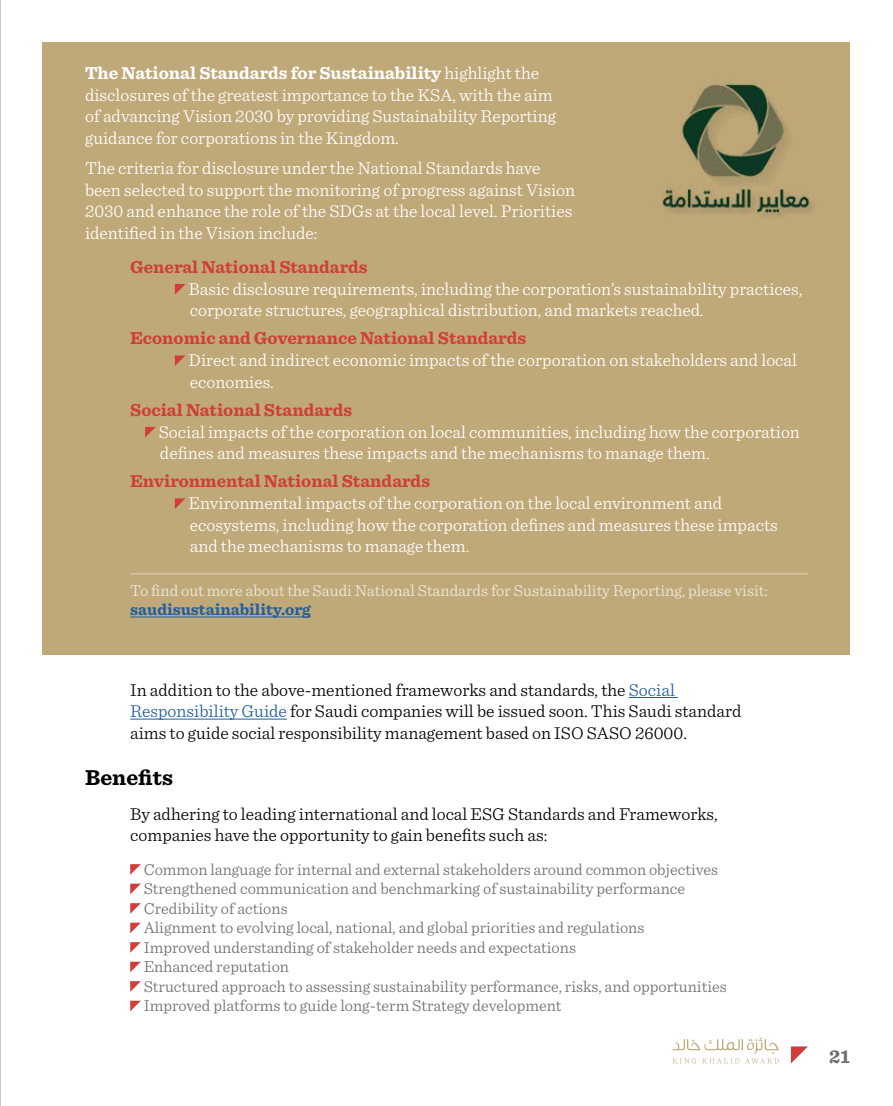
<style>
.page{position:relative;width:893px;height:1106px;background:#fff}
.page>*{position:absolute;margin:0;border:0;box-sizing:border-box;transform-origin:0 0}
.t1{font:700 22.5px "Sentinel";color:#000}
.t2{font:700 19.5px "Sentinel";color:#6d6e70}
.t3{font:300 18px/21.6px "Sentinel";color:#fff}
.t4{font:300 18px/21.6px "Sentinel";color:#000}
.t5{font:700 18px "Sentinel";color:#cf3e3b}
.t6{font:300 16.5px/19.5px "Sentinel";color:#6d6e70}
.t7{font:300 16.5px "Sentinel";color:#efeade}
.t8{font:700 16.5px "Sentinel";color:#215e9e}
.s1{font-weight:700}
.s2{color:#215e9e}
</style>
<div class="page">
<div style="left:43px;top:43px;width:807px;height:612px;background:#c0a979"></div>
<svg style="left:175px;top:284px;width:10px;height:11px"></svg>
<svg style="left:145px;top:427px;width:11px;height:10px"></svg>
<svg style="left:175px;top:355px;width:10px;height:11px"></svg>
<svg style="left:175px;top:498px;width:10px;height:11px"></svg>
<hr style="left:130px;top:616px;width:181px;height:1px;background:#215e9e">
<hr style="left:130px;top:573px;width:678px;height:1px;background:#dfd4bc">
<hr style="left:629px;top:697px;width:49px;height:1px;background:#215e9e">
<hr style="left:130px;top:718px;width:157px;height:1px;background:#215e9e">
<img style="left:662px;top:83px;width:152px;height:135px">
<svg style="left:130px;top:864px;width:11px;height:10px"></svg>
<svg style="left:130px;top:883px;width:11px;height:11px"></svg>
<svg style="left:130px;top:903px;width:11px;height:10px"></svg>
<svg style="left:130px;top:922px;width:11px;height:11px"></svg>
<svg style="left:130px;top:942px;width:11px;height:10px"></svg>
<svg style="left:130px;top:961px;width:11px;height:11px"></svg>
<svg style="left:130px;top:981px;width:11px;height:10px"></svg>
<svg style="left:130px;top:1000px;width:11px;height:11px"></svg>
<svg style="left:791px;top:1046px;width:17px;height:17px"></svg>
<svg style="left:672px;top:1037px;width:107px;height:26px"></svg>
<hr style="left:0;top:0;width:1px;height:1106px;background:#939598">
<p class="t3" style="left:85px;top:61px;width:473px"><span class="s1">The National Standards for Sustainability</span> highlight the disclosures of the greatest importance to the KSA, with the aim of advancing Vision 2030 by providing Sustainability Reporting guidance for corporations in the Kingdom.</p>
<p class="t3" style="left:85px;top:156px;width:492px">The criteria for disclosure under the National Standards have been selected to support the monitoring of progress against Vision 2030 and enhance the role of the SDGs at the local level. Priorities identified in the Vision include:</p>
<p class="t5" style="left:130px;top:253px;width:239px">General National Standards</p>
<p class="t3" style="left:189px;top:276px;width:615px">Basic disclosure requirements, including the corporation’s sustainability practices, corporate structures, geographical distribution, and markets reached.</p>
<p class="t5" style="left:130px;top:324px;width:397px">Economic and Governance National Standards</p>
<p class="t3" style="left:189px;top:348px;width:610px">Direct and indirect economic impacts of the corporation on stakeholders and local economies.</p>
<p class="t5" style="left:130px;top:396px;width:223px">Social National Standards</p>
<p class="t3" style="left:159px;top:419px;width:643px">Social impacts of the corporation on local communities, including how the corporation defines and measures these impacts and the mechanisms to manage them.</p>
<p class="t5" style="left:130px;top:467px;width:301px">Environmental National Standards</p>
<p class="t3" style="left:189px;top:491px;width:591px">Environmental impacts of the corporation on the local environment and ecosystems, including how the corporation defines and measures these impacts and the mechanisms to manage them.</p>
<p class="t7" style="left:130px;top:577px;width:639px">To find out more about the Saudi National Standards for Sustainability Reporting, please visit:</p>
<p class="t8" style="left:130px;top:597px;width:182px">saudisustainability.org</p>
<p class="t4" style="left:130px;top:677px;width:613px">In addition to the above-mentioned frameworks and standards, the <span class="s2">Social<br>Responsibility Guide</span> for Saudi companies will be issued soon. This Saudi standard aims to guide social responsibility management based on ISO SASO 26000.</p>
<p class="t1" style="left:85px;top:759px;width:89px">Benefits</p>
<p class="t4" style="left:130px;top:801px;width:589px">By adhering to leading international and local ESG Standards and Frameworks, companies have the opportunity to gain benefits such as:</p>
<p class="t6" style="left:144px;top:858px;width:584px">Common language for internal and external stakeholders around common objectives Strengthened communication and benchmarking of sustainability performance Credibility of actions<br>Alignment to evolving local, national, and global priorities and regulations<br>Improved understanding of stakeholder needs and expectations<br>Enhanced reputation<br>Structured approach to assessing sustainability performance, risks, and opportunities Improved platforms to guide long-term Strategy development</p>
<p class="t2" style="left:829px;top:1041px;width:22px">21</p>
</div>
